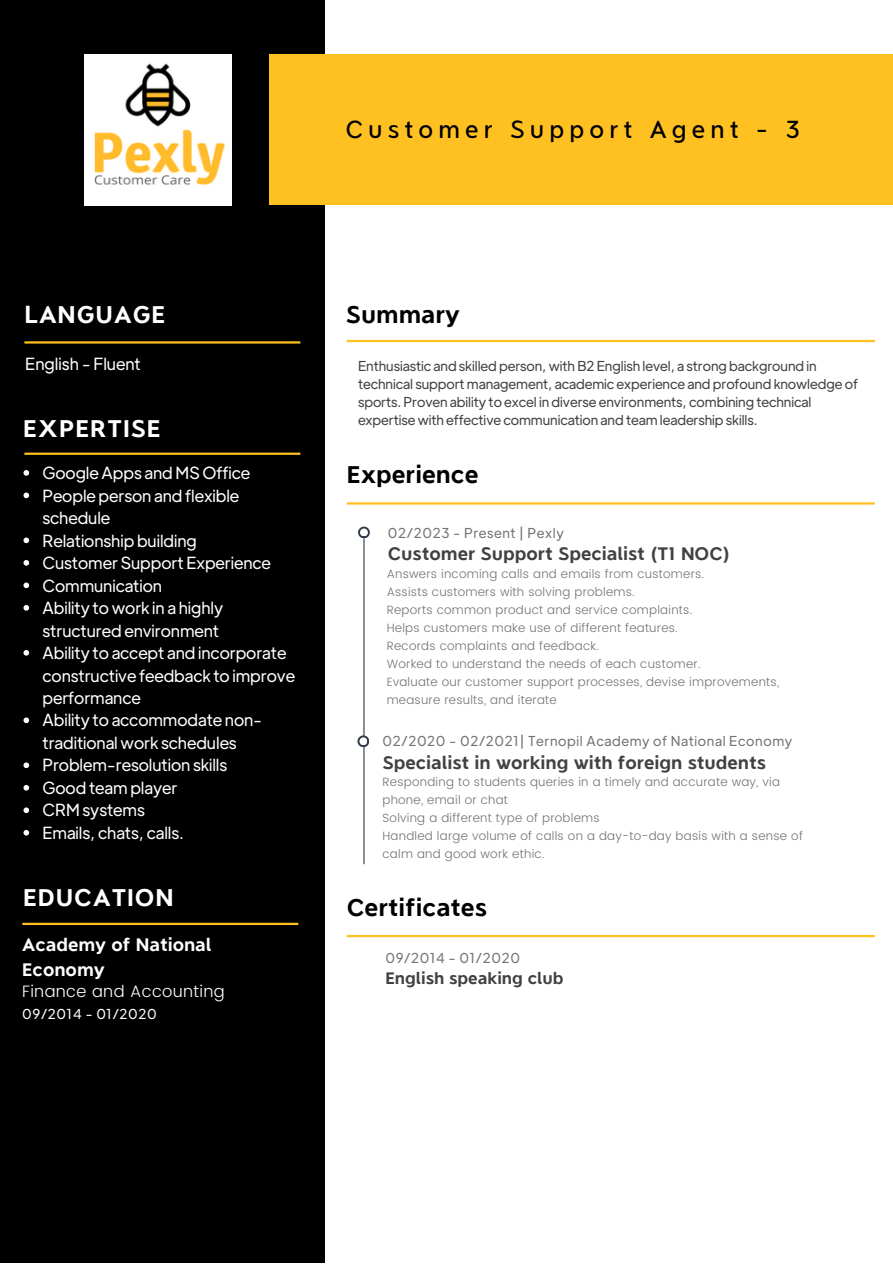
<style>
.page{position:relative;width:893px;height:1264px;background:#fff}
.page>*{position:absolute;margin:0;border:0;box-sizing:border-box;transform-origin:0 0}
.t1{font:700 24px "Never Mind";color:#000}
.t2{font:700 24px "Never Mind";letter-spacing:.04em;color:#fff}
.t3{font:500 24px "Never Mind";letter-spacing:.215em;color:#000}
.t4{font:700 18px "Never Mind";letter-spacing:-.005em;color:#414042}
.t5{font:700 18px/24.8px "Never Mind";letter-spacing:-.005em;color:#fefefd}
.t6{font:16.5px/22.5px "Plus Jakarta Display";letter-spacing:-.005em;color:#fff}
.t7{font:300 16.5px "Poppins";letter-spacing:.02em;color:#fefefd}
.t8{font:700 16.5px "Never Mind";letter-spacing:-.005em;color:#414042}
.t9{font:13.5px/18px "Plus Jakarta Display";letter-spacing:-.005em;color:#414042}
.t10{font:13.5px "Plus Jakarta Display";letter-spacing:.045em;color:#737373}
.t11{font:13.5px "Plus Jakarta Display";letter-spacing:.045em;color:#fff}
.t12{font:300 12px "Poppins";letter-spacing:.02em;color:#737373}
</style>
<div class="page">
<div style="left:0;top:0;width:325px;height:1262px;background:#000"></div>
<div style="left:269px;top:54px;width:623px;height:150px;background:#ffc121"></div>
<hr style="left:22px;top:922px;width:276px;height:3px;background:#ffc121">
<hr style="left:24px;top:452px;width:276px;height:3px;background:#ffc121">
<hr style="left:24px;top:341px;width:276px;height:2px;background:#ffc121">
<img style="left:84px;top:54px;width:148px;height:151px">
<svg style="left:23px;top:470px;width:6px;height:5px"></svg>
<svg style="left:23px;top:492px;width:6px;height:6px"></svg>
<svg style="left:23px;top:537px;width:6px;height:6px"></svg>
<svg style="left:23px;top:560px;width:6px;height:5px"></svg>
<svg style="left:23px;top:582px;width:6px;height:6px"></svg>
<svg style="left:23px;top:605px;width:6px;height:5px"></svg>
<svg style="left:23px;top:650px;width:6px;height:5px"></svg>
<svg style="left:23px;top:717px;width:6px;height:6px"></svg>
<svg style="left:23px;top:762px;width:6px;height:6px"></svg>
<svg style="left:23px;top:785px;width:6px;height:5px"></svg>
<svg style="left:23px;top:807px;width:6px;height:6px"></svg>
<svg style="left:23px;top:830px;width:6px;height:5px"></svg>
<hr style="left:347px;top:502px;width:527px;height:2px;background:#ffc121">
<hr style="left:347px;top:340px;width:527px;height:2px;background:#ffc121">
<hr style="left:363px;top:530px;width:1px;height:334px;background:#323b4c">
<svg style="left:358px;top:526px;width:12px;height:12px"></svg>
<div style="left:360px;top:528px;width:8px;height:8px;background:#fff;border-radius:50%"></div>
<svg style="left:357px;top:735px;width:12px;height:12px"></svg>
<div style="left:359px;top:737px;width:8px;height:8px;background:#fff;border-radius:50%"></div>
<hr style="left:347px;top:934px;width:527px;height:3px;background:#ffc121">
<p class="t3" style="left:346px;top:115px;width:456px">Customer Support Agent - 3</p>
<p class="t2" style="left:24px;top:300px;width:142px">LANGUAGE</p>
<p class="t6" style="left:25px;top:352px;width:117px">English - Fluent</p>
<p class="t2" style="left:23px;top:414px;width:139px">EXPERTISE</p>
<p class="t6" style="left:43px;top:461px;width:209px">Google Apps and MS Office</p>
<p class="t6" style="left:43px;top:483px;width:198px">People person and flexible schedule</p>
<p class="t6" style="left:43px;top:528px;width:156px">Relationship building</p>
<p class="t6" style="left:43px;top:551px;width:230px">Customer Support Experience</p>
<p class="t6" style="left:43px;top:573px;width:121px">Communication</p>
<p class="t6" style="left:43px;top:595px;width:182px">Ability to work in a highly structured environment</p>
<p class="t6" style="left:43px;top:640px;width:254px">Ability to accept and incorporate constructive feedback to improve performance</p>
<p class="t6" style="left:43px;top:708px;width:221px">Ability to accommodate non&shy;traditional work schedules</p>
<p class="t6" style="left:43px;top:753px;width:186px">Problem-resolution skills</p>
<p class="t6" style="left:43px;top:775px;width:136px">Good team player</p>
<p class="t6" style="left:43px;top:798px;width:104px">CRM systems</p>
<p class="t6" style="left:43px;top:820px;width:143px">Emails, chats, calls.</p>
<p class="t2" style="left:23px;top:882px;width:152px">EDUCATION</p>
<p class="t5" style="left:22px;top:932px;width:191px">Academy of National<br>Economy</p>
<p class="t7" style="left:22px;top:981px;width:204px">Finance and Accounting</p>
<p class="t11" style="left:22px;top:1004px;width:136px">09/2014 - 01/2020</p>
<p class="t1" style="left:346px;top:300px;width:116px">Summary</p>
<p class="t9" style="left:358px;top:356px;width:501px">Enthusiastic and skilled person, with B2 English level, a strong background in technical support management, academic experience and profound knowledge of sports. Proven ability to excel in diverse environments, combining technical</p>
<p class="t9" style="left:358px;top:410px;width:401px">expertise with effective communication and team leadership skills.</p>
<p class="t1" style="left:347px;top:460px;width:133px">Experience</p>
<p class="t10" style="left:388px;top:523px;width:177px">02/2023 - Present | Pexly</p>
<p class="t4" style="left:388px;top:543px;width:344px">Customer Support Specialist (T1 NOC)</p>
<p class="t12" style="left:386px;top:566px;width:319px">Answers incoming calls and emails from customers.</p>
<p class="t12" style="left:386px;top:584px;width:250px">Assists customers with solving problems.</p>
<p class="t12" style="left:386px;top:602px;width:307px">Reports common product and service complaints.</p>
<p class="t12" style="left:386px;top:620px;width:293px">Helps customers make use of different features.</p>
<p class="t12" style="left:386px;top:638px;width:214px">Records complaints and feedback.</p>
<p class="t12" style="left:386px;top:656px;width:315px">Worked to understand the needs of each customer.</p>
<p class="t12" style="left:386px;top:674px;width:394px">Evaluate our customer support processes, devise improvements,</p>
<p class="t12" style="left:386px;top:692px;width:172px">measure results, and iterate</p>
<p class="t10" style="left:382px;top:732px;width:411px">02/2020 - 02/2021| Ternopil Academy of National Economy</p>
<p class="t4" style="left:382px;top:751px;width:385px">Specialist in working with foreign students</p>
<p class="t12" style="left:382px;top:775px;width:399px">Responding to students queries in a timely and accurate way, via</p>
<p class="t12" style="left:382px;top:793px;width:127px">phone, email or chat</p>
<p class="t12" style="left:382px;top:811px;width:219px">Solving a different type of problems</p>
<p class="t12" style="left:382px;top:829px;width:422px">Handled large volume of calls on a day-to-day basis with a sense of</p>
<p class="t12" style="left:382px;top:847px;width:164px">calm and good work ethic.</p>
<p class="t1" style="left:347px;top:892px;width:142px">Certificates</p>
<p class="t10" style="left:385px;top:948px;width:136px">09/2014 - 01/2020</p>
<p class="t8" style="left:385px;top:968px;width:180px">English speaking club</p>
</div>
